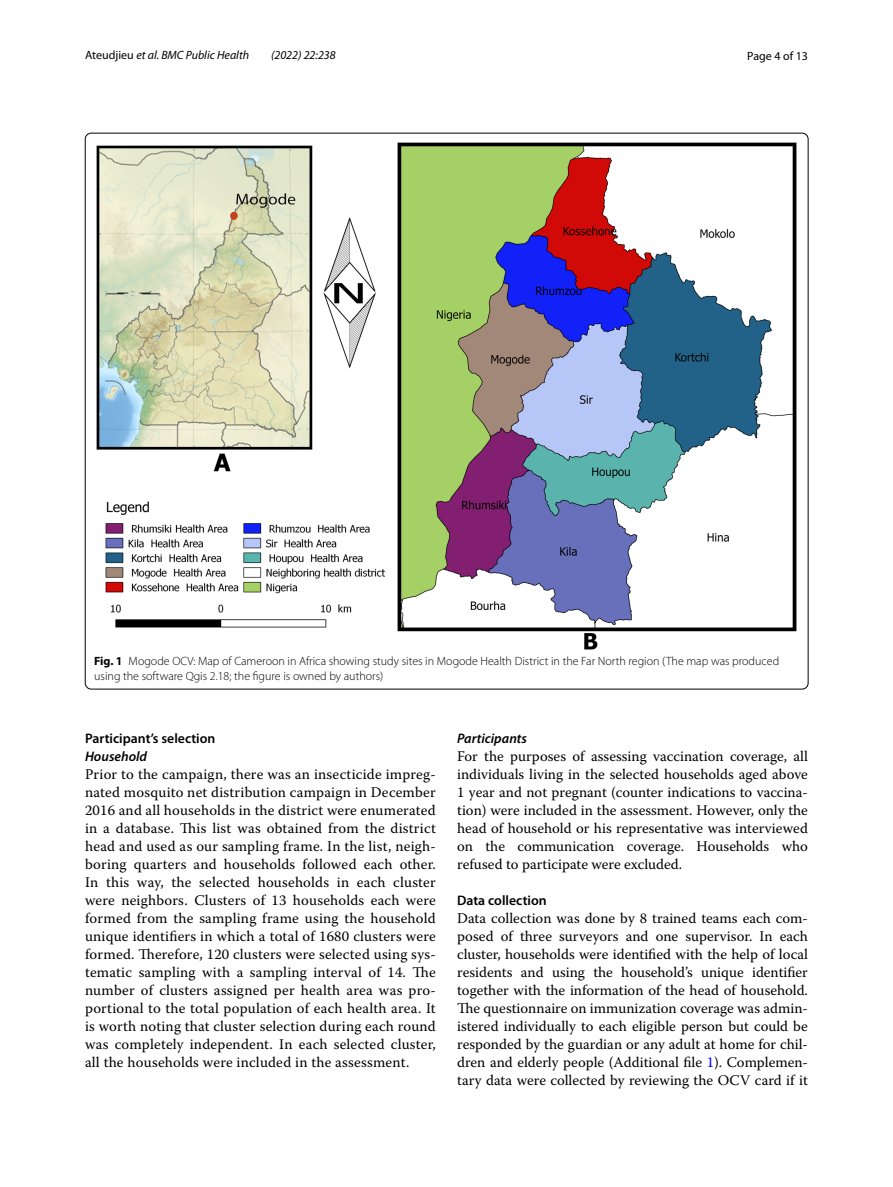
<style>
.page{position:relative;width:893px;height:1187px;background:#fff}
.page>*{position:absolute;margin:0;border:0;box-sizing:border-box;transform-origin:0 0}
.t1{font:14.7px/18px "Warnock Pro";letter-spacing:.005em;color:#000;text-align:justify}
.t2{font:600 13.8px "Myriad Pro";color:#000}
.t3{font:italic 600 13.8px "Myriad Pro";color:#000}
.t4{font:300 12px/15px "Myriad Pro";color:#000}
.t5{font:italic 12px "Myriad Pro";color:#000}
.t6{font:12px "Myriad Pro";color:#000}
.s1{font-style:normal}
.s2{font-weight:700}
.s3{color:#00f}
</style>
<div class="page">
<img style="left:96px;top:142px;width:701px;height:507px">
<p class="t5" style="left:85px;top:48px;width:166px"><span class="s1">Ateudjieu</span> et al. BMC Public Health</p>
<p class="t5" style="left:271px;top:48px;width:66px">(2022) 22:238</p>
<p class="t6" style="left:747px;top:48px;width:62px">Page 4 of 13</p>
<p class="t4" style="left:94px;top:653px;width:686px"><span class="s2">Fig. 1</span> Mogode OCV: Map of Cameroon in Africa showing study sites in Mogode Health District in the Far North region (The map was produced using the software Qgis 2.18; the figure is owned by authors)</p>
<p class="t2" style="left:85px;top:729px;width:132px">Participant’s selection</p>
<p class="t3" style="left:85px;top:747px;width:64px">Household</p>
<p class="t1" style="left:85px;top:764px;width:352px">Prior to the campaign, there was an insecticide impreg&shy;nated mosquito net distribution campaign in December 2016 and all households in the district were enumerated in a database. This list was obtained from the district head and used as our sampling frame. In the list, neigh&shy;boring quarters and households followed each other.<br>In this way, the selected households in each cluster were neighbors. Clusters of 13 households each were formed from the sampling frame using the household unique identifiers in which a total of 1680 clusters were formed. Therefore, 120 clusters were selected using sys&shy;tematic sampling with a sampling interval of 14. The number of clusters assigned per health area was pro&shy;portional to the total population of each health area. It is worth noting that cluster selection during each round was completely independent. In each selected cluster, all the households were included in the assessment.</p>
<p class="t3" style="left:457px;top:729px;width:71px">Participants</p>
<p class="t1" style="left:457px;top:746px;width:352px">For the purposes of assessing vaccination coverage, all individuals living in the selected households aged above 1 year and not pregnant (counter indications to vaccina&shy;tion) were included in the assessment. However, only the head of household or his representative was interviewed on the communication coverage. Households who refused to participate were excluded.</p>
<p class="t2" style="left:457px;top:891px;width:91px">Data collection</p>
<p class="t1" style="left:457px;top:908px;width:352px">Data collection was done by 8 trained teams each com&shy;posed of three surveyors and one supervisor. In each cluster, households were identified with the help of local residents and using the household’s unique identifier together with the information of the head of household.<br>The questionnaire on immunization coverage was admin&shy;istered individually to each eligible person but could be responded by the guardian or any adult at home for chil&shy;dren and elderly people (Additional file <span class="s3">1</span>). Complemen&shy;tary data were collected by reviewing the OCV card if it</p>
</div>
